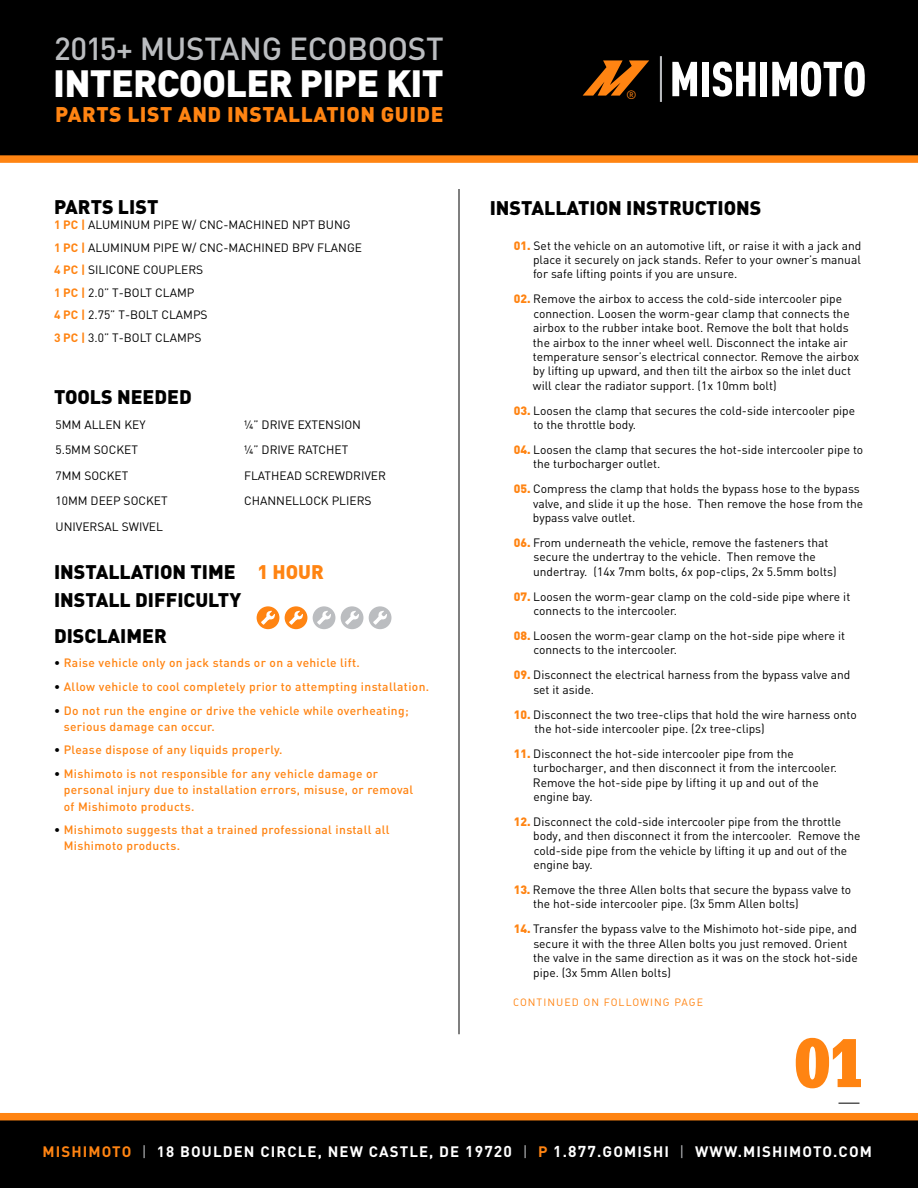
<style>
.page{position:relative;width:918px;height:1188px;background:#fff}
.page>*{position:absolute;margin:0;border:0;box-sizing:border-box;transform-origin:0 0}
.t1{font:72px "URW Egyptienne T Bold Extr Narr";color:#ff8412}
.t2{font:900 49.8px "DIN";letter-spacing:-.02em;color:#fff}
.t3{font:500 39.75px "DIN";letter-spacing:-.015em;color:#bbbdc0}
.t4{font:900 37.5px "DIN";letter-spacing:-.02em;color:#fff}
.t5{font:500 31.5px "DIN";letter-spacing:-.01em;color:#bbbdc0}
.t6{font:900 21.45px "DIN";letter-spacing:.02em;color:#ff8412}
.t7{font:900 21px "DIN";letter-spacing:.025em;color:#ff8412}
.t8{font:900 19.5px/28.5px "DIN";color:#000}
.t9{font:700 15px "DIN";letter-spacing:.075em;color:#fff}
.t10{font:12px/14.4px "DIN";color:#000}
.t11{font:500 12px/16.2px "DIN";letter-spacing:.03em;color:#ff8412}
.t12{font:12px "DIN";color:#ff8412}
.t13{font:10.5px "DIN Regular Alternate";letter-spacing:.1em;color:#ff8412}
.s1{font-weight:700;color:#ff8412}
.s2{color:#ff8412}
.s3{color:#000}
.s4{font-weight:900;color:#ff8412}
.s5{font-weight:400;color:#bbbdc0}
.s6{font-size:15.6px}
</style>
<div class="page">
<svg style="left:0;top:1113px;width:918px;height:75px;background:#190d01"></svg>
<div style="left:0;top:0;width:918px;height:163px;background:#000"></div>
<svg style="left:672px;top:62px;width:25px;height:34px"></svg>
<div style="left:702px;top:62px;width:7px;height:34px;background:#fff"></div>
<svg style="left:713px;top:62px;width:43px;height:35px"></svg>
<div style="left:760px;top:62px;width:7px;height:34px;background:#fff"></div>
<svg style="left:772px;top:61px;width:93px;height:36px"></svg>
<svg style="left:583px;top:60px;width:66px;height:36px;background:#773d08"></svg>
<hr style="left:660px;top:56px;width:2px;height:46px;background:#bbbdc0">
<svg style="left:839px;top:1103px;width:20px;height:1px"></svg>
<hr style="left:459px;top:189px;width:1px;height:845px;background:#000">
<svg style="left:257px;top:606px;width:22px;height:23px"></svg>
<svg style="left:285px;top:606px;width:22px;height:23px"></svg>
<svg style="left:313px;top:606px;width:22px;height:23px"></svg>
<svg style="left:341px;top:606px;width:22px;height:23px"></svg>
<svg style="left:369px;top:606px;width:23px;height:23px"></svg>
<h3 class="t3" style="left:53px;top:17px;width:395px">2014+ FORD FIESTA ST</h3>
<h2 class="t2" style="left:52px;top:52px;width:395px">EXPANSION TANK</h2>
<h3 class="t6" style="left:54px;top:109px;width:394px">PARTS LIST AND INSTALLATION GUIDE</h3>
<h3 class="t5" style="left:54px;top:29px;width:391px">2015+ MUSTANG ECOBOOST</h3>
<h3 class="t4" style="left:53px;top:59px;width:392px">INTERCOOLER PIPE KIT</h3>
<h3 class="t7" style="left:55px;top:100px;width:390px">PARTS LIST AND INSTALLATION GUIDE</h3>
<h3 class="t8" style="left:54px;top:192px;width:106px">PARTS LIST</h3>
<p class="t10" style="left:54px;top:214px;width:310px;line-height:22.5px"><span class="s1">1 PC |</span> ALUMINUM PIPE W/ CNC-MACHINED NPT BUNG<br><span class="s1">1 PC |</span> ALUMINUM PIPE W/ CNC-MACHINED BPV FLANGE<br><span class="s1">4 PC |</span> SILICONE COUPLERS<br><span class="s1">1 PC |</span> 2.0” T-BOLT CLAMP<br><span class="s1">4 PC |</span> 2.75” T-BOLT CLAMPS<br><span class="s1">3 PC |</span> 3.0” T-BOLT CLAMPS</p>
<h3 class="t8" style="left:54px;top:382px;width:139px">TOOLS NEEDED</h3>
<p class="t10" style="left:56px;top:411px;width:114px;line-height:25.5px">5MM ALLEN KEY<br>5.5MM SOCKET<br>7MM SOCKET<br>10MM DEEP SOCKET<br>UNIVERSAL SWIVEL</p>
<p class="t10" style="left:244px;top:411px;width:143px;line-height:25.5px">¼” DRIVE EXTENSION<br>¼” DRIVE RATCHET<br>FLATHEAD SCREWDRIVER<br>CHANNELLOCK PLIERS</p>
<h3 class="t8" style="left:54px;top:557px;width:271px">INSTALLATION TIME <span class="s2">1 HOUR<br></span>INSTALL DIFFICULTY</h3>
<h3 class="t8" style="left:54px;top:621px;width:114px">DISCLAIMER</h3>
<p class="t11" style="left:54px;top:654px;width:307px"><span class="s3">•</span> Raise vehicle only on jack stands or on a vehicle lift.</p>
<p class="t11" style="left:54px;top:678px;width:377px"><span class="s3">•</span> Allow vehicle to cool completely prior to attempting installation.</p>
<p class="t11" style="left:64px;top:702px;width:346px;text-indent:-10px"><span class="s3">•</span> Do not run the engine or drive the vehicle while overheating; serious damage can occur.</p>
<p class="t11" style="left:54px;top:742px;width:230px"><span class="s3">•</span> Please dispose of any liquids properly.</p>
<p class="t11" style="left:64px;top:765px;width:351px;text-indent:-10px"><span class="s3">•</span> Mishimoto is not responsible for any vehicle damage or personal injury due to installation errors, misuse, or removal of Mishimoto products.</p>
<p class="t11" style="left:64px;top:821px;width:327px;text-indent:-10px"><span class="s3">•</span> Mishimoto suggests that a trained professional install all<br>Mishimoto products.</p>
<p class="t12" style="left:626px;top:87px;width:12px">®</p>
<h3 class="t8" style="left:490px;top:193px;width:273px">INSTALLATION INSTRUCTIONS</h3>
<p class="t10" style="left:533px;top:238px;width:330px;text-align:justify;text-indent:-19px"><span class="s4">01.</span> Set the vehicle on an automotive lift, or raise it with a jack and place it securely on jack stands. Refer to your owner’s manual for safe lifting points if you are unsure.</p>
<p class="t10" style="left:533px;top:292px;width:328px;text-indent:-19px"><span class="s4">02.</span> Remove the airbox to access the cold-side intercooler pipe connection. Loosen the worm-gear clamp that connects the airbox to the rubber intake boot. Remove the bolt that holds the airbox to the inner wheel well. Disconnect the intake air temperature sensor’s electrical connector. Remove the airbox by lifting up upward, and then tilt the airbox so the inlet duct will clear the radiator support. (1x 10mm bolt)</p>
<p class="t10" style="left:533px;top:403px;width:323px;text-indent:-20px"><span class="s4">03.</span> Loosen the clamp that secures the cold-side intercooler pipe to the throttle body.</p>
<p class="t10" style="left:533px;top:442px;width:332px;text-indent:-19px"><span class="s4">04.</span> Loosen the clamp that secures the hot-side intercooler pipe to the turbocharger outlet.</p>
<p class="t10" style="left:533px;top:481px;width:332px;text-indent:-19px"><span class="s4">05.</span> Compress the clamp that holds the bypass hose to the bypass valve, and slide it up the hose. Then remove the hose from the bypass valve outlet.</p>
<p class="t10" style="left:533px;top:535px;width:305px;text-indent:-19px"><span class="s4">06.</span> From underneath the vehicle, remove the fasteners that secure the undertray to the vehicle. Then remove the undertray. (14x 7mm bolts, 6x pop-clips, 2x 5.5mm bolts)</p>
<p class="t10" style="left:533px;top:589px;width:318px;text-indent:-20px"><span class="s4">07.</span> Loosen the worm-gear clamp on the cold-side pipe where it connects to the intercooler.</p>
<p class="t10" style="left:533px;top:628px;width:313px;text-indent:-20px"><span class="s4">08.</span> Loosen the worm-gear clamp on the hot-side pipe where it connects to the intercooler.</p>
<p class="t10" style="left:533px;top:667px;width:318px;text-indent:-20px"><span class="s4">09.</span> Disconnect the electrical harness from the bypass valve and set it aside.</p>
<p class="t10" style="left:535px;top:707px;width:324px;text-indent:-21px"><span class="s4">10.</span> Disconnect the two tree-clips that hold the wire harness onto the hot-side intercooler pipe. (2x tree-clips)</p>
<p class="t10" style="left:533px;top:746px;width:306px;text-indent:-19px"><span class="s4">11.</span> Disconnect the hot-side intercooler pipe from the turbocharger, and then disconnect it from the intercooler.<br>Remove the hot-side pipe by lifting it up and out of the engine bay.</p>
<p class="t10" style="left:533px;top:814px;width:329px;text-indent:-19px"><span class="s4">12.</span> Disconnect the cold-side intercooler pipe from the throttle body, and then disconnect it from the intercooler. Remove the cold-side pipe from the vehicle by lifting it up and out of the engine bay.</p>
<p class="t10" style="left:533px;top:882px;width:320px;text-indent:-19px"><span class="s4">13.</span> Remove the three Allen bolts that secure the bypass valve to the hot-side intercooler pipe. (3x 5mm Allen bolts)</p>
<p class="t10" style="left:533px;top:922px;width:326px;text-indent:-19px"><span class="s4">14.</span> Transfer the bypass valve to the Mishimoto hot-side pipe, and secure it with the three Allen bolts you just removed. Orient the valve in the same direction as it was on the stock hot-side pipe. (3x 5mm Allen bolts)</p>
<p class="t13" style="left:513px;top:996px;width:192px">CONTINUED ON FOLLOWING PAGE</p>
<h1 class="t1" style="left:794px;top:1020px;width:72px">01</h1>
<p class="t9" style="left:42px;top:1142px;width:831px"><span class="s2">MISHIMOTO</span> <span class="s5">|</span> 18 BOULDEN CIRCLE, NEW CASTLE, DE <span class="s6">19720</span> <span class="s5">|</span> <span class="s2">P</span> <span class="s6">1</span>.<span class="s6">877</span>.GOMISHI <span class="s5">|</span> WWW.MISHIMOTO.COM</p>
</div>
